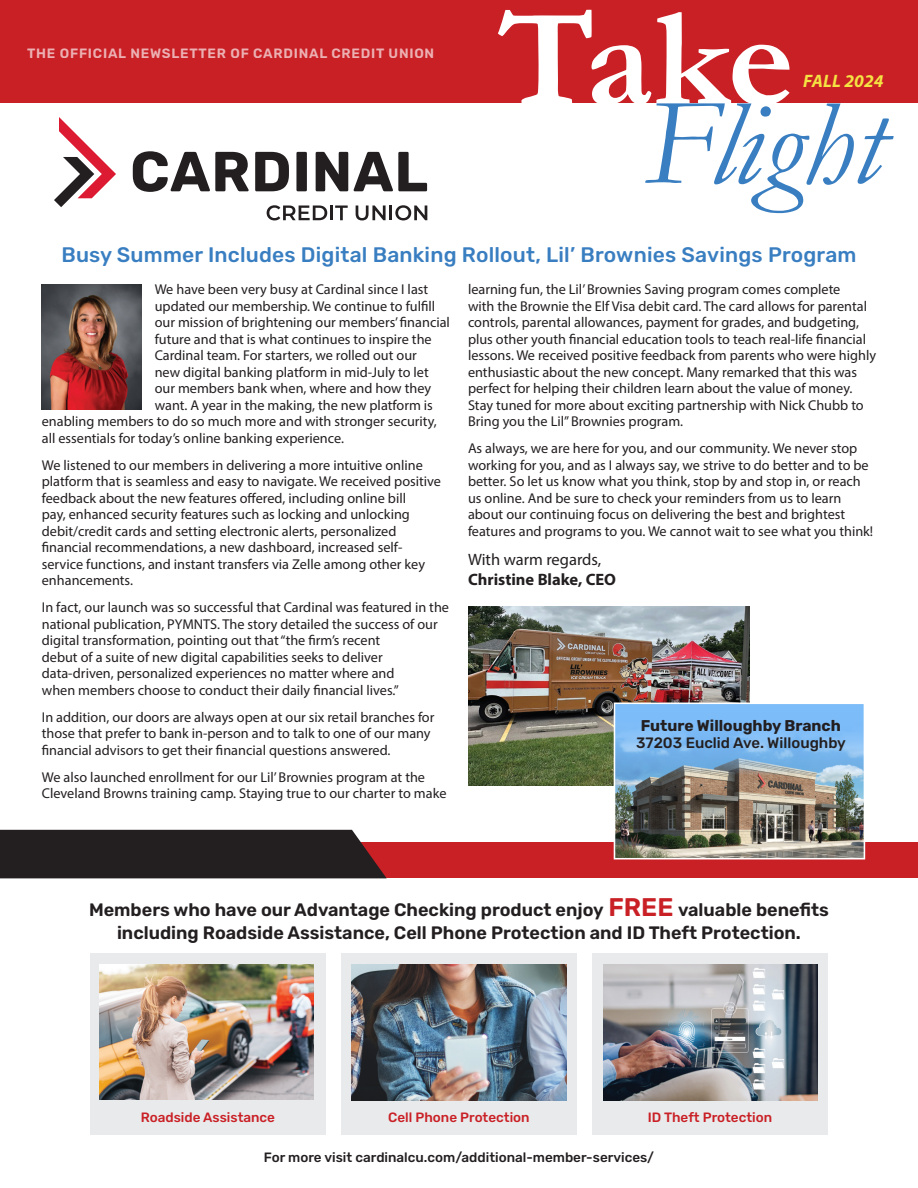
<style>
.page{position:relative;width:918px;height:1188px;background:#fff}
.page>*{position:absolute;margin:0;border:0;box-sizing:border-box;transform-origin:0 0}
.t1{font:500 21px "Rubik";letter-spacing:.01em;color:#397ec1}
.t2{font:600 18px/23.4px "Rubik";color:#231f20;text-align:center}
.t3{font:italic 700 18px "Myriad Pro";color:#f4e343}
.t4{font:700 16.5px "Myriad Pro";color:#231f20}
.t5{font:16.5px "Myriad Pro";color:#231f20}
.t6{font:700 15.6px "Rubik";color:#231f20}
.t7{font:500 15px "Rubik";color:#231f20}
.t8{font:14.25px/16.5px "Myriad Pro";color:#231f20}
.t9{font:500 13.5px "Rubik";color:#231f20}
.t10{font:500 13.5px "Rubik";color:#c92026}
.t11{font:600 13.5px "Rubik";letter-spacing:.055em;color:#fff}
.s1{font-size:25.5px;color:#c92026}
</style>
<div class="page">
<img style="left:42px;top:285px;width:99px;height:125px">
<div style="left:0;top:842px;width:918px;height:36px;background:#c92026"></div>
<div style="left:0;top:830px;width:387px;height:48px;background:#231f20"></div>
<img style="left:469px;top:606px;width:281px;height:180px">
<div style="left:90px;top:954px;width:236px;height:181px;background:#e9eaeb"></div>
<div style="left:341px;top:954px;width:236px;height:181px;background:#e9eaeb"></div>
<img style="left:99px;top:965px;width:214px;height:135px">
<img style="left:352px;top:965px;width:214px;height:136px">
<div style="left:592px;top:954px;width:236px;height:181px;background:#e9eaeb"></div>
<img style="left:603px;top:965px;width:214px;height:136px">
<div style="left:614px;top:703px;width:250px;height:156px;background:#7cbcf9"></div>
<img style="left:617px;top:732px;width:245px;height:124px">
<div style="left:614px;top:703px;width:251px;height:156px;border:2px solid #fff"></div>
<div style="left:0;top:0;width:918px;height:104px;background:#c92026"></div>
<svg style="left:498px;top:10px;width:396px;height:203px"></svg>
<svg style="left:133px;top:151px;width:116px;height:41px"></svg>
<svg style="left:255px;top:152px;width:34px;height:39px"></svg>
<svg style="left:296px;top:152px;width:11px;height:39px"></svg>
<svg style="left:316px;top:152px;width:32px;height:39px"></svg>
<svg style="left:354px;top:152px;width:73px;height:39px"></svg>
<svg style="left:267px;top:205px;width:60px;height:15px"></svg>
<hr style="left:330px;top:206px;width:3px;height:14px;background:#231f20">
<svg style="left:335px;top:206px;width:13px;height:14px"></svg>
<svg style="left:356px;top:205px;width:71px;height:15px"></svg>
<svg style="left:54px;top:117px;width:62px;height:90px"></svg>
<p class="t11" style="left:27px;top:45px;width:409px">THE OFFICIAL NEWSLETTER OF CARDINAL CREDIT UNION</p>
<p class="t3" style="left:803px;top:69px;width:82px">FALL 2024</p>
<p class="t1" style="left:61px;top:243px;width:797px">Busy Summer Includes Digital Banking Rollout, Lil’ Brownies Savings Program</p>
<p class="t8" style="left:155px;top:281px;width:275px">We have been very busy at Cardinal since I last</p>
<p class="t8" style="left:155px;top:297px;width:282px">updated our membership. We continue to fulfill</p>
<p class="t8" style="left:155px;top:314px;width:297px">our mission of brightening our members’ financial</p>
<p class="t8" style="left:155px;top:330px;width:279px">future and that is what continues to inspire the</p>
<p class="t8" style="left:155px;top:347px;width:264px">Cardinal team. For starters, we rolled out our</p>
<p class="t8" style="left:155px;top:363px;width:276px">new digital banking platform in mid-July to let</p>
<p class="t8" style="left:155px;top:380px;width:278px">our members bank when, where and how they</p>
<p class="t8" style="left:155px;top:396px;width:280px">want. A year in the making, the new platform is</p>
<p class="t8" style="left:42px;top:413px;width:397px">enabling members to do so much more and with stronger security,</p>
<p class="t8" style="left:42px;top:429px;width:304px">all essentials for today’s online banking experience.</p>
<p class="t8" style="left:42px;top:456px;width:401px">We listened to our members in delivering a more intuitive online platform that is seamless and easy to navigate. We received positive feedback about the new features offered, including online bill<br>pay, enhanced security features such as locking and unlocking debit/credit cards and setting electronic alerts, personalized financial recommendations, a new dashboard, increased self&shy;service functions, and instant transfers via Zelle among other key enhancements.</p>
<p class="t8" style="left:42px;top:599px;width:409px">In fact, our launch was so successful that Cardinal was featured in the national publication, PYMNTS. The story detailed the success of our digital transformation, pointing out that “the firm’s recent<br>debut of a suite of new digital capabilities seeks to deliver data-driven, personalized experiences no matter where and<br>when members choose to conduct their daily financial lives.”</p>
<p class="t8" style="left:42px;top:708px;width:394px">In addition, our doors are always open at our six retail branches for those that prefer to bank in-person and to talk to one of our many financial advisors to get their financial questions answered.</p>
<p class="t8" style="left:42px;top:768px;width:406px">We also launched enrollment for our Lil’ Brownies program at the<br>Cleveland Browns training camp. Staying true to our charter to make</p>
<p class="t8" style="left:468px;top:281px;width:410px">learning fun, the Lil’ Brownies Saving program comes complete<br>with the Brownie the Elf Visa debit card. The card allows for parental controls, parental allowances, payment for grades, and budgeting, plus other youth financial education tools to teach real-life financial lessons. We received positive feedback from parents who were highly enthusiastic about the new concept. Many remarked that this was perfect for helping their children learn about the value of money.<br>Stay tuned for more about exciting partnership with Nick Chubb to Bring you the Lil” Brownies program.</p>
<p class="t8" style="left:468px;top:440px;width:407px">As always, we are here for you, and our community. We never stop working for you, and as I always say, we strive to do better and to be better. So let us know what you think, stop by and stop in, or reach us online. And be sure to check your reminders from us to learn about our continuing focus on delivering the best and brightest features and programs to you. We cannot wait to see what you think!</p>
<p class="t5" style="left:468px;top:550px;width:135px">With warm regards,</p>
<p class="t4" style="left:468px;top:569px;width:150px">Christine Blake, CEO</p>
<p class="t6" style="left:641px;top:717px;width:202px">Future Willoughby Branch</p>
<p class="t7" style="left:636px;top:734px;width:211px">37203 Euclid Ave. Willoughby</p>
<p class="t2" style="left:89px;top:898px;width:741px">Members who have our Advantage Checking product enjoy <span class="s1">FREE</span> valuable benefits including Roadside Assistance, Cell Phone Protection and ID Theft Protection.</p>
<p class="t10" style="left:141px;top:1110px;width:136px">Roadside Assistance</p>
<p class="t10" style="left:388px;top:1110px;width:143px">Cell Phone Protection</p>
<p class="t10" style="left:648px;top:1110px;width:126px">ID Theft Protection</p>
<p class="t9" style="left:264px;top:1150px;width:392px">For more visit cardinalcu.com/additional-member-services/</p>
</div>
